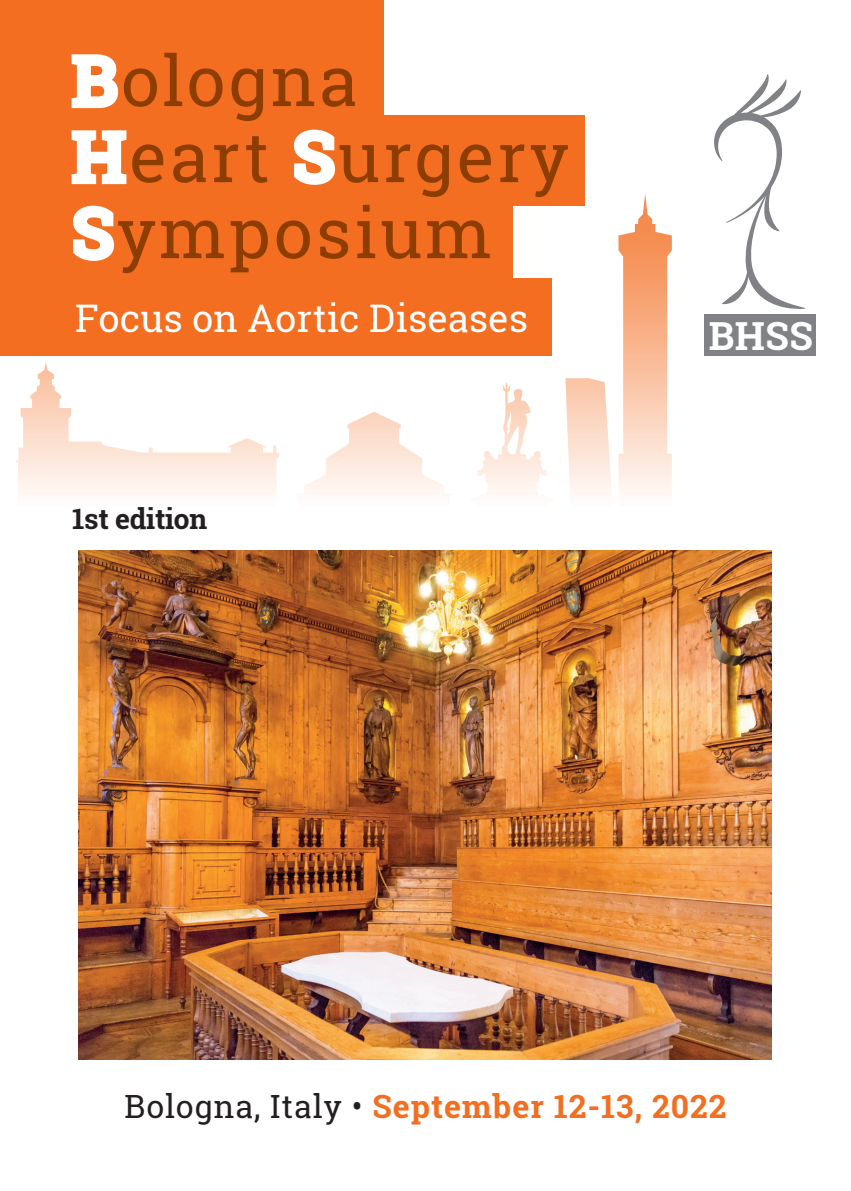
<style>
.page{position:relative;width:851px;height:1191px;background:#fff}
.page>*{position:absolute;margin:0;border:0;box-sizing:border-box;transform-origin:0 0}
.t1{font:70px "Roboto Slab";letter-spacing:.04em;color:#8d3d00}
.t2{font:700 38.6px "Roboto Slab";color:#fff}
.t3{font:38px "Roboto Slab";color:#fff}
.t4{font:700 32px "Roboto Slab";letter-spacing:.03em;color:#f36e21}
.t5{font:700 28px "Roboto Slab";letter-spacing:-.01em;color:#231f20}
.s1{font-weight:700;color:#fff}
.s2{font-weight:400;color:#231f20}
</style>
<div class="page">
<div style="left:0;top:278px;width:551px;height:77px;background:#f36e21"></div>
<div style="left:0;top:0;width:384px;height:118px;background:#f36e21"></div>
<div style="left:0;top:115px;width:584px;height:91px;background:#f36e21"></div>
<div style="left:0;top:193px;width:512px;height:90px;background:#f36e21"></div>
<svg style="left:296px;top:412px;width:157px;height:83px"></svg>
<svg style="left:16px;top:362px;width:264px;height:133px"></svg>
<svg style="left:461px;top:195px;width:210px;height:300px"></svg>
<img style="left:78px;top:550px;width:693px;height:509px">
<svg style="left:714px;top:74px;width:91px;height:235px"></svg>
<div style="left:704px;top:315px;width:112px;height:41px;background:#808285"></div>
<p class="t1" style="left:72px;top:33px;width:287px"><span class="s1">B</span>ologna</p>
<p class="t1" style="left:72px;top:109px;width:499px"><span class="s1">H</span>eart <span class="s1">S</span>urgery</p>
<p class="t1" style="left:72px;top:185px;width:421px"><span class="s1">S</span>ymposium</p>
<p class="t3" style="left:75px;top:292px;width:454px">Focus on Aortic Diseases</p>
<p class="t5" style="left:72px;top:499px;width:137px">1st edition</p>
<p class="t2" style="left:708px;top:310px;width:105px">BHSS</p>
<p class="t4" style="left:124px;top:1084px;width:603px"><span class="s2">Bologna, Italy •</span> September 12-13, 2022</p>
</div>
